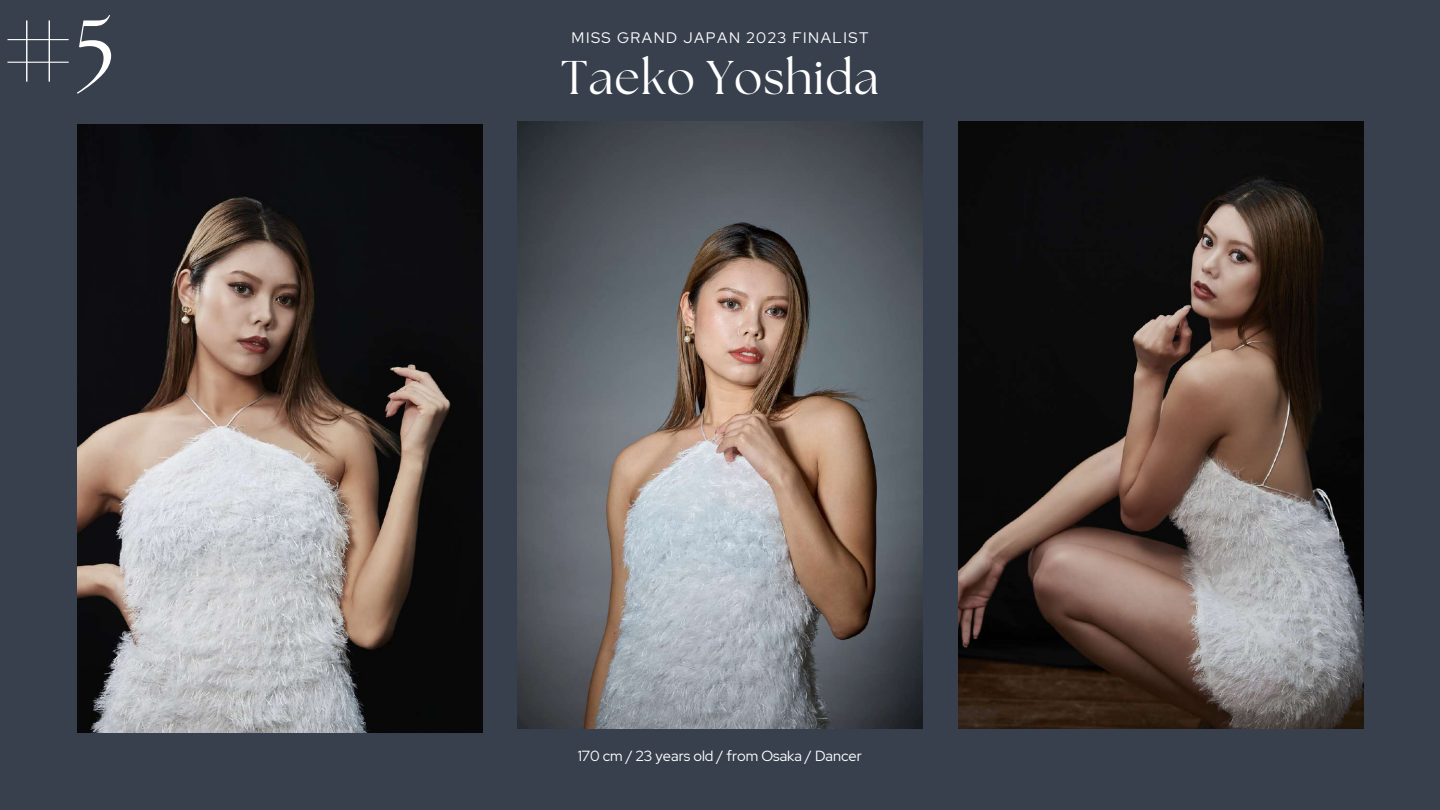
<style>
.page{position:relative;width:1440px;height:810px;background:#38404d}
.page>*{position:absolute;margin:0;border:0;box-sizing:border-box;transform-origin:0 0}
.t1{font:87.3px "The Seasons";color:#fff}
.t2{font:47.2px "The Seasons";letter-spacing:.02em;color:#fff}
.t3{font:15.2px "Red Hat Display";letter-spacing:.1em;color:#fff}
.t4{font:14.6px "Red Hat Display";color:#fff}
</style>
<div class="page">
<img style="left:517px;top:121px;width:405px;height:608px">
<img style="left:77px;top:125px;width:405px;height:607px">
<img style="left:958px;top:121px;width:405px;height:608px">
<h1 class="t1" style="left:3px;top:12px;width:114px">#5</h1>
<p class="t3" style="left:572px;top:28px;width:298px">MISS GRAND JAPAN 2023 FINALIST</p>
<h2 class="t2" style="left:561px;top:56px;width:319px">Taeko Yoshida</h2>
<p class="t4" style="left:578px;top:746px;width:286px">170 cm / 23 years old / from Osaka / Dancer</p>
</div>
